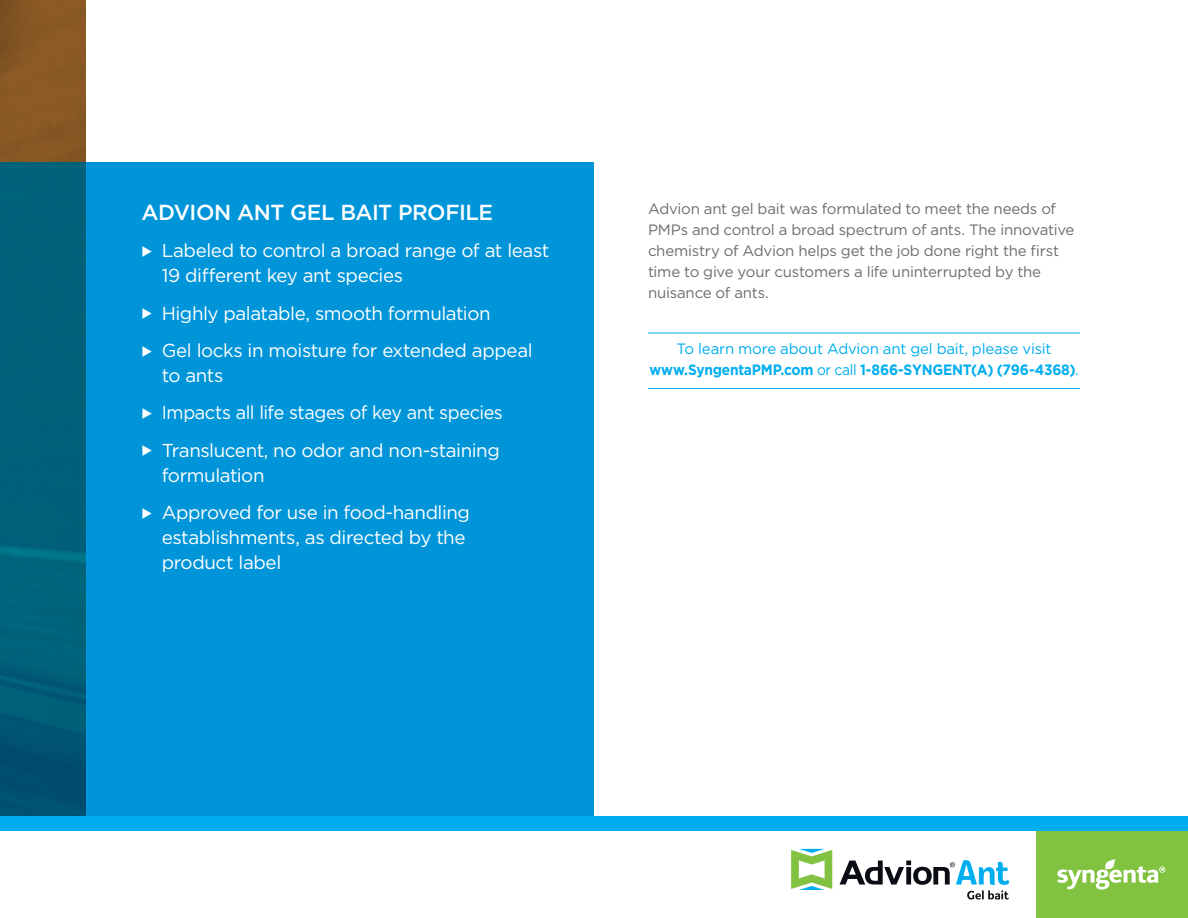
<style>
.page{position:relative;width:1188px;height:918px;background:#fff}
.page>*{position:absolute;margin:0;border:0;box-sizing:border-box;transform-origin:0 0}
.t1{font:500 21.75px "Gotham";letter-spacing:-.025em;color:#fff}
.t2{font:18.75px/24.8px "Gotham";letter-spacing:-.025em;color:#fff}
.t3{font:18.75px "Gotham";letter-spacing:-.025em;color:#fff;scale:.96 1}
.t4{font:15px/21px "Gotham";letter-spacing:-.015em;color:#6c6d70}
.t5{font:15px/21px "Gotham";letter-spacing:-.015em;color:#00aeef;text-align:center}
.s1{font-weight:700}
</style>
<div class="page">
<img style="left:0;top:0;width:85px;height:162px">
<svg style="left:0;top:162px;width:594px;height:654px;background:#008dcb"></svg>
<hr style="left:648px;top:333px;width:432px;height:1px;background:#00aeef">
<hr style="left:648px;top:388px;width:432px;height:1px;background:#00aeef">
<div style="left:1036px;top:831px;width:152px;height:87px;background:#81c340"></div>
<div style="left:0;top:816px;width:1188px;height:15px;background:#00aeef"></div>
<svg style="left:1057px;top:859px;width:108px;height:31px"></svg>
<svg style="left:791px;top:849px;width:41px;height:41px"></svg>
<svg style="left:840px;top:860px;width:169px;height:40px"></svg>
<p class="t1" style="left:141px;top:198px;width:353px">ADVION ANT GEL BAIT PROFILE</p>
<p class="t2" style="left:162px;top:238px;width:389px;text-indent:-20px">◆ Labeled to control a broad range of at least<br>19 different key ant species</p>
<p class="t2" style="left:141px;top:300px;width:351px">◆ Highly palatable, smooth formulation</p>
<p class="t2" style="left:162px;top:338px;width:372px;text-indent:-20px">◆ Gel locks in moisture for extended appeal to ants</p>
<p class="t3" style="left:141px;top:401px;width:378px">◆ Impacts all life stages of key ant species</p>
<p class="t2" style="left:162px;top:438px;width:340px;text-indent:-20px">◆ Translucent, no odor and non-staining formulation</p>
<p class="t2" style="left:162px;top:500px;width:310px;text-indent:-20px">◆ Approved for use in food-handling establishments, as directed by the product label</p>
<p class="t4" style="left:648px;top:198px;width:428px">Advion ant gel bait was formulated to meet the needs of PMPs and control a broad spectrum of ants. The innovative chemistry of Advion helps get the job done right the first time to give your customers a life uninterrupted by the nuisance of ants.</p>
<p class="t5" style="left:649px;top:337px;width:431px">To learn more about Advion ant gel bait, please visit <span class="s1">www.SyngentaPMP.com</span> or call <span class="s1">1-866-SYNGENT(A) (796-4368)</span>.</p>
</div>
